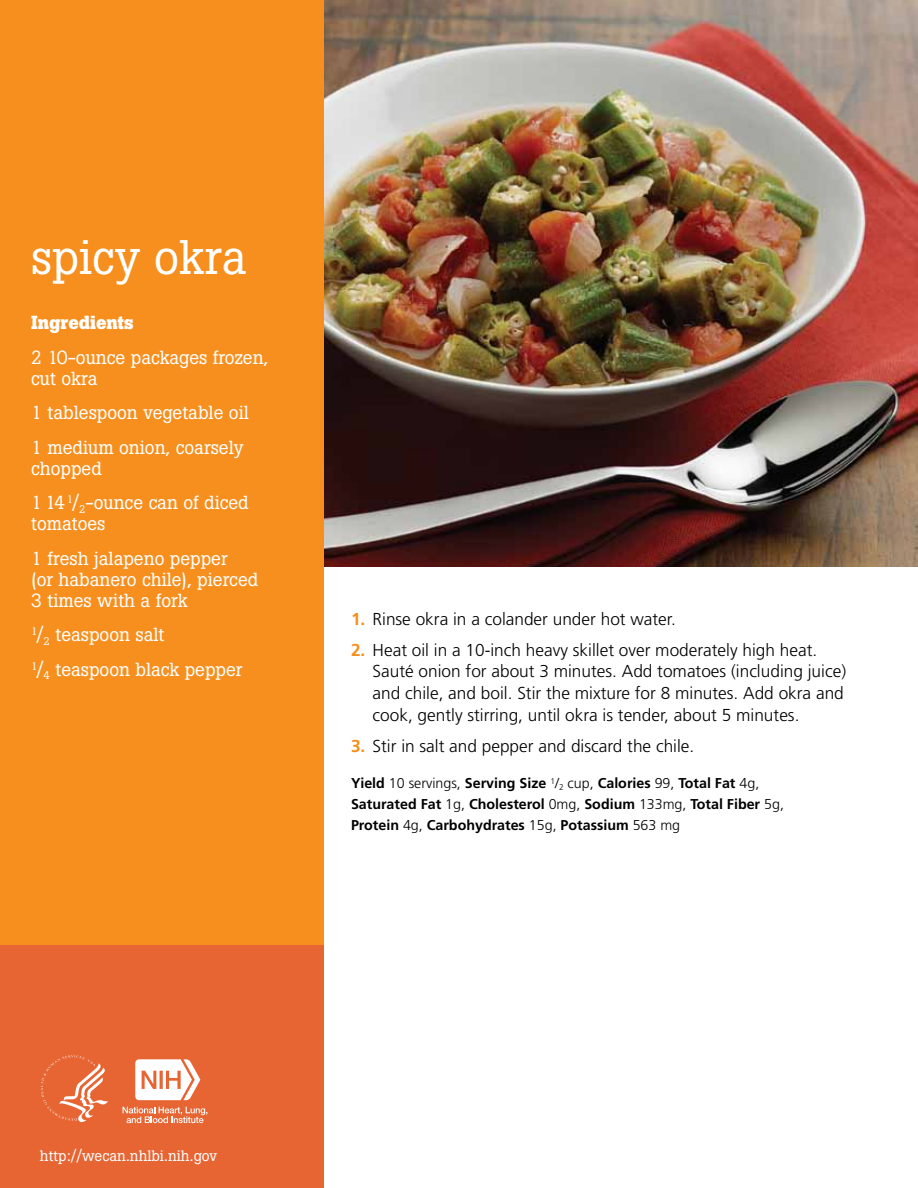
<style>
.page{position:relative;width:918px;height:1188px;background:#fff}
.page>*{position:absolute;margin:0;border:0;box-sizing:border-box;transform-origin:0 0}
.t1{font:48px "Boton";color:#fff}
.t2{font:18.75px/21px "Boton";color:#fff}
.t3{font:700 18.75px "Boton";color:#fff}
.t4{font:300 17.25px/21.8px "Frutiger";color:#000}
.t5{font:15px "Boton";color:#fff}
.t6{font:700 14.25px/21px "Frutiger";color:#000}
.s1{font-weight:700;color:#f78f1e}
.s2{font-weight:300}
</style>
<div class="page">
<img style="left:324px;top:0;width:594px;height:567px">
<div style="left:0;top:0;width:324px;height:1088px;background:#f78f1e"></div>
<div style="left:0;top:945px;width:324px;height:243px;background:#e76433"></div>
<svg style="left:41px;top:1055px;width:67px;height:67px"></svg>
<svg style="left:135px;top:1059px;width:65px;height:41px"></svg>
<svg style="left:123px;top:1107px;width:84px;height:16px"></svg>
<h1 class="t1" style="left:31px;top:228px;width:217px">spicy okra</h1>
<h2 class="t3" style="left:31px;top:312px;width:104px">Ingredients</h2>
<p class="t2" style="left:31px;top:347px;width:239px">2 10-ounce packages frozen, cut okra</p>
<p class="t2" style="left:31px;top:402px;width:219px">1 tablespoon vegetable oil</p>
<p class="t2" style="left:31px;top:437px;width:214px">1 medium onion, coarsely chopped</p>
<p class="t2" style="left:31px;top:492px;width:219px">1 14<sup>1</sup>/<sub>2</sub>-ounce can of diced tomatoes</p>
<p class="t2" style="left:31px;top:548px;width:229px">1 fresh jalapeno pepper<br>(or habanero chile), pierced<br>3 times with a fork</p>
<p class="t2" style="left:31px;top:624px;width:135px"><sup>1</sup>/<sub>2</sub> teaspoon salt</p>
<p class="t2" style="left:31px;top:659px;width:213px"><sup>1</sup>/<sub>4</sub> teaspoon black pepper</p>
<p class="t4" style="left:351px;top:608px;width:326px"><span class="s1">1.</span> Rinse okra in a colander under hot water.</p>
<p class="t4" style="left:373px;top:639px;width:475px;text-indent:-22px"><span class="s1">2.</span> Heat oil in a 10-inch heavy skillet over moderately high heat.<br>Sauté onion for about 3 minutes. Add tomatoes (including juice) and chile, and boil. Stir the mixture for 8 minutes. Add okra and cook, gently stirring, until okra is tender, about 5 minutes.</p>
<p class="t4" style="left:351px;top:735px;width:345px"><span class="s1">3.</span> Stir in salt and pepper and discard the chile.</p>
<p class="t6" style="left:351px;top:773px;width:434px">Yield <span class="s2">10 servings,</span> Serving Size <sup>1</sup><span class="s2">/</span><sub>2</sub> <span class="s2">cup,</span> Calories <span class="s2">99,</span> Total Fat <span class="s2">4g,<br></span>Saturated Fat <span class="s2">1g,</span> Cholesterol <span class="s2">0mg,</span> Sodium <span class="s2">133mg,</span> Total Fiber <span class="s2">5g,<br></span>Protein <span class="s2">4g,</span> Carbohydrates <span class="s2">15g,</span> Potassium <span class="s2">563 mg</span></p>
<p class="t5" style="left:40px;top:1147px;width:179px">http://wecan.nhlbi.nih.gov</p>
</div>
